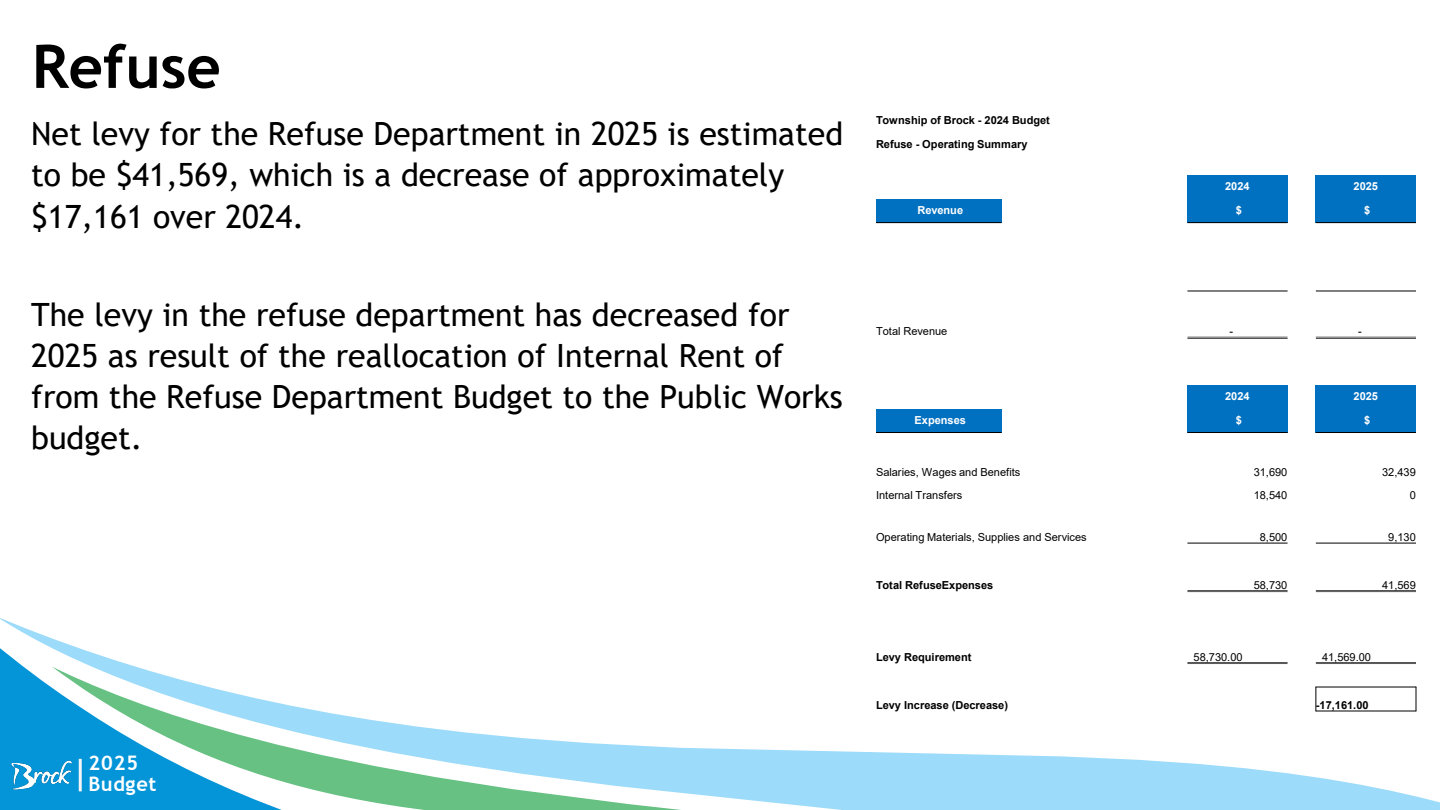
<style>
.page{position:relative;width:1440px;height:810px;background:#fff}
.page>*{position:absolute;margin:0;border:0;box-sizing:border-box;transform-origin:0 0}
.t1{font:700 60px "Trebuchet MS";color:#000}
.t2{font:32px/41.1px "Trebuchet MS";color:#000}
.t3{font:700 20px/21px "Trebuchet MS";letter-spacing:.03em;color:#fff}
.t4{font:11px "Arial";color:#000}
.t5{font:700 11px "Arial";color:#000}
.t6{font:700 11px "Arial";color:#fff}
</style>
<div class="page">
<svg style="left:0;top:618px;width:1440px;height:192px"></svg>
<svg style="left:282px;top:667px;width:400px;height:143px"></svg>
<svg style="left:0;top:648px;width:282px;height:162px"></svg>
<img style="left:10px;top:759px;width:63px;height:34px">
<hr style="left:79px;top:759px;width:3px;height:32px;background:#f5f5f5">
<div style="left:1187px;top:175px;width:101px;height:24px;background:#0070c0"></div>
<div style="left:1316px;top:175px;width:100px;height:24px;background:#0070c0"></div>
<div style="left:876px;top:199px;width:126px;height:24px;background:#0070c0"></div>
<div style="left:1187px;top:199px;width:101px;height:24px;background:#0070c0"></div>
<div style="left:1316px;top:199px;width:100px;height:24px;background:#0070c0"></div>
<div style="left:1187px;top:385px;width:101px;height:24px;background:#0070c0"></div>
<div style="left:1316px;top:385px;width:100px;height:24px;background:#0070c0"></div>
<div style="left:876px;top:409px;width:126px;height:24px;background:#0070c0"></div>
<div style="left:1187px;top:409px;width:101px;height:24px;background:#0070c0"></div>
<div style="left:1316px;top:409px;width:100px;height:24px;background:#0070c0"></div>
<svg style="left:1316px;top:688px;width:1px;height:23px"></svg>
<hr style="left:876px;top:222px;width:126px;height:1px;background:#000">
<hr style="left:1187px;top:222px;width:101px;height:1px;background:#000">
<hr style="left:1316px;top:222px;width:100px;height:1px;background:#000">
<hr style="left:1187px;top:291px;width:101px;height:1px;background:#000">
<hr style="left:1316px;top:291px;width:100px;height:1px;background:#000">
<hr style="left:1187px;top:338px;width:101px;height:1px;background:#000">
<hr style="left:1187px;top:337px;width:101px;height:1px;background:#000">
<hr style="left:1316px;top:338px;width:100px;height:1px;background:#000">
<hr style="left:1316px;top:337px;width:100px;height:1px;background:#000">
<hr style="left:876px;top:432px;width:126px;height:1px;background:#000">
<hr style="left:1187px;top:432px;width:101px;height:1px;background:#000">
<hr style="left:1316px;top:432px;width:100px;height:1px;background:#000">
<hr style="left:1187px;top:543px;width:101px;height:1px;background:#000">
<hr style="left:1316px;top:543px;width:100px;height:1px;background:#000">
<hr style="left:1187px;top:591px;width:101px;height:1px;background:#000">
<hr style="left:1187px;top:590px;width:101px;height:1px;background:#000">
<hr style="left:1316px;top:591px;width:100px;height:1px;background:#000">
<hr style="left:1316px;top:590px;width:100px;height:1px;background:#000">
<hr style="left:1187px;top:663px;width:101px;height:1px;background:#000">
<hr style="left:1187px;top:662px;width:101px;height:1px;background:#000">
<hr style="left:1316px;top:663px;width:100px;height:1px;background:#000">
<hr style="left:1316px;top:662px;width:100px;height:1px;background:#000">
<hr style="left:1316px;top:687px;width:100px;height:1px;background:#000">
<svg style="left:1416px;top:687px;width:1px;height:24px"></svg>
<hr style="left:1316px;top:711px;width:100px;height:1px;background:#000">
<h2 class="t1" style="left:32px;top:29px;width:190px">Refuse</h2>
<p class="t2" style="left:31px;top:113px;width:814px">Net levy for the Refuse Department in 2025 is estimated to be $41,569, which is a decrease of approximately $17,161 over 2024.</p>
<p class="t2" style="left:31px;top:294px;width:813px">The levy in the refuse department has decreased for 2025 as result of the reallocation of Internal Rent of from the Refuse Department Budget to the Public Works budget.</p>
<p class="t3" style="left:88px;top:753px;width:69px">2025<br>Budget</p>
<p class="t5" style="left:876px;top:113px;width:175px">Township of Brock - 2024 Budget</p>
<p class="t5" style="left:876px;top:137px;width:153px">Refuse - Operating Summary</p>
<p class="t6" style="left:1225px;top:179px;width:26px">2024</p>
<p class="t6" style="left:1354px;top:179px;width:26px">2025</p>
<p class="t6" style="left:917px;top:203px;width:47px">Revenue</p>
<p class="t6" style="left:1236px;top:203px;width:8px">$</p>
<p class="t6" style="left:1364px;top:203px;width:8px">$</p>
<p class="t4" style="left:876px;top:324px;width:73px">Total Revenue</p>
<p class="t4" style="left:1230px;top:324px;width:5px">-</p>
<p class="t4" style="left:1358px;top:324px;width:5px">-</p>
<p class="t6" style="left:1225px;top:389px;width:26px">2024</p>
<p class="t6" style="left:1354px;top:389px;width:26px">2025</p>
<p class="t6" style="left:915px;top:413px;width:53px">Expenses</p>
<p class="t6" style="left:1236px;top:413px;width:8px">$</p>
<p class="t6" style="left:1364px;top:413px;width:8px">$</p>
<p class="t4" style="left:876px;top:464px;width:146px">Salaries, Wages and Benefits</p>
<p class="t4" style="left:1254px;top:464px;width:35px">31,690</p>
<p class="t4" style="left:1382px;top:464px;width:35px">32,439</p>
<p class="t4" style="left:876px;top:487px;width:88px">Internal Transfers</p>
<p class="t4" style="left:1254px;top:487px;width:35px">18,540</p>
<p class="t4" style="left:1410px;top:487px;width:8px">0</p>
<p class="t4" style="left:876px;top:529px;width:212px">Operating Materials, Supplies and Services</p>
<p class="t4" style="left:1260px;top:529px;width:29px">8,500</p>
<p class="t4" style="left:1388px;top:529px;width:29px">9,130</p>
<p class="t5" style="left:876px;top:577px;width:119px">Total RefuseExpenses</p>
<p class="t4" style="left:1254px;top:577px;width:35px">58,730</p>
<p class="t4" style="left:1382px;top:577px;width:35px">41,569</p>
<p class="t5" style="left:876px;top:649px;width:97px">Levy Requirement</p>
<p class="t4" style="left:1194px;top:649px;width:51px">58,730.00</p>
<p class="t4" style="left:1322px;top:649px;width:51px">41,569.00</p>
<p class="t5" style="left:876px;top:697px;width:134px">Levy Increase (Decrease)</p>
<p class="t5" style="left:1316px;top:697px;width:54px">-17,161.00</p>
</div>
